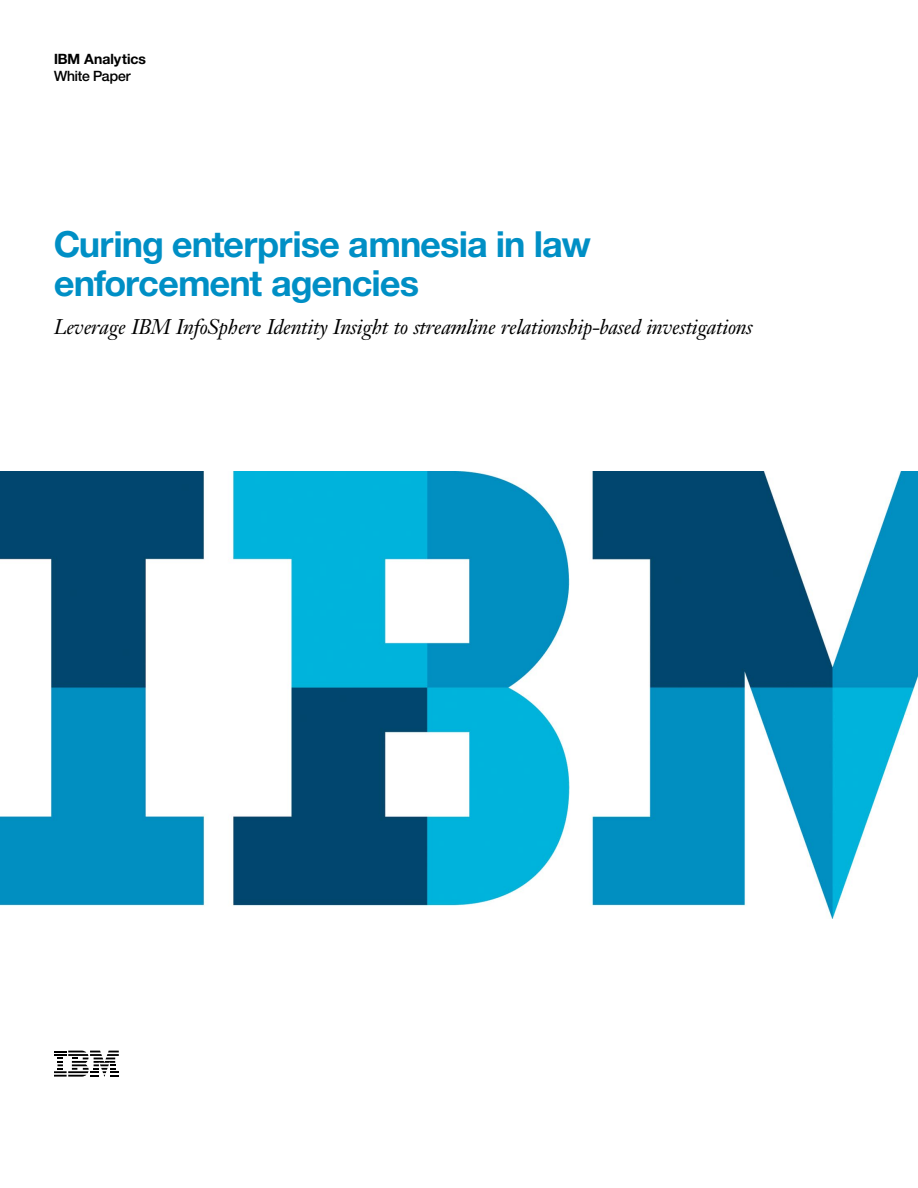
<style>
.page{position:relative;width:918px;height:1188px;background:#fff}
.page>*{position:absolute;margin:0;border:0;box-sizing:border-box;transform-origin:0 0}
.t1{font:700 36px/39px "Helv Neuefor IBM";letter-spacing:-.01em;color:#008fc5}
.t2{font:italic 21px "Janson Text LT Pro";letter-spacing:-.015em;color:#000}
.t3{font:700 14.25px/17px "Helv Neuefor IBM";color:#000}
.s1{font-weight:500}
</style>
<div class="page">
<svg style="left:54px;top:1051px;width:65px;height:26px"></svg>
<img style="left:0;top:472px;width:918px;height:446px">
<p class="t3" style="left:54px;top:50px;width:93px">IBM Analytics<br><span class="s1">White Paper</span></p>
<h1 class="t1" style="left:54px;top:224px;width:538px">Curing enterprise amnesia in law enforcement agencies</h1>
<h2 class="t2" style="left:54px;top:313px;width:700px">Leverage IBM InfoSphere Identity Insight to streamline relationship-based investigations</h2>
</div>
